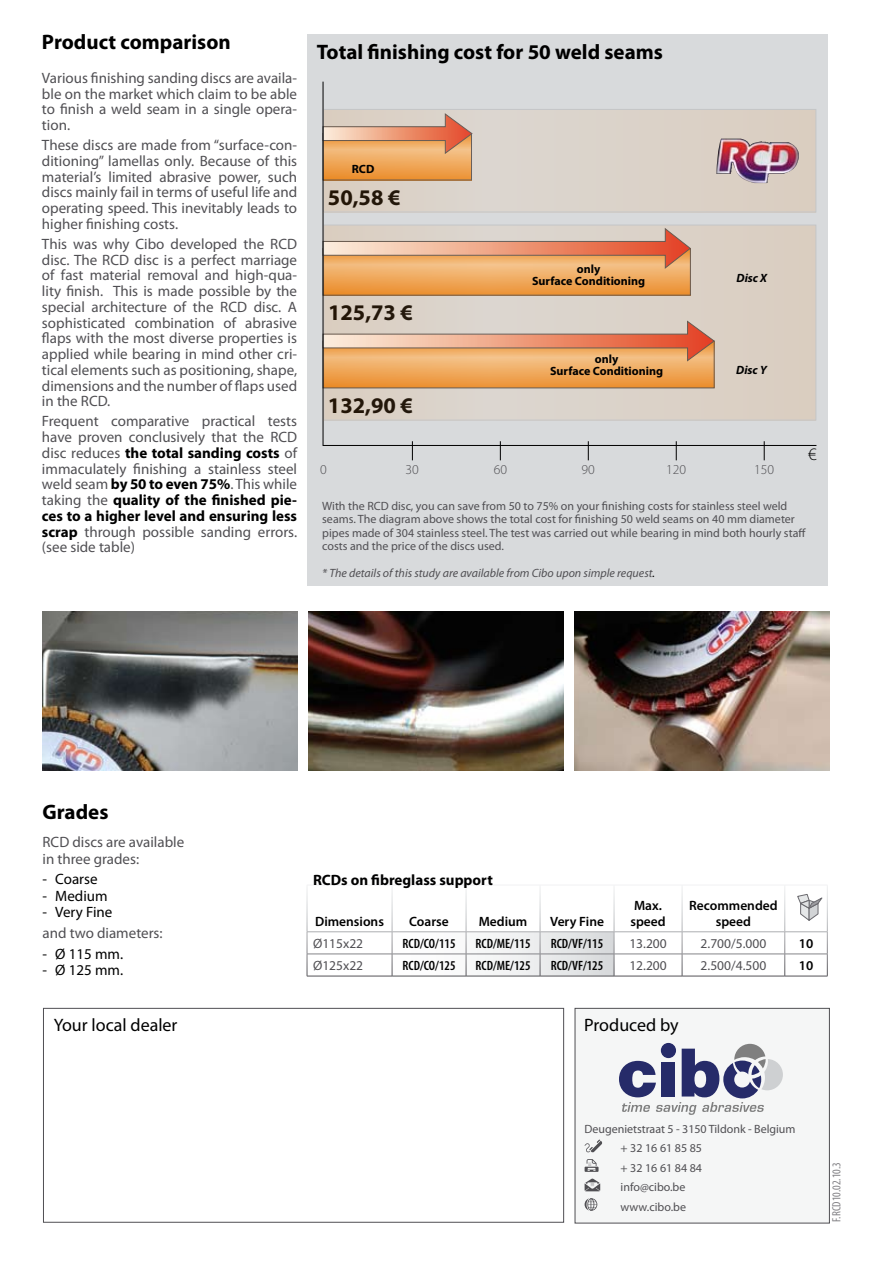
<style>
.page{position:relative;width:893px;height:1263px;background:#fff}
.page>*{position:absolute;margin:0;border:0;box-sizing:border-box;transform-origin:0 0}
.t1{font:700 22.35px "Myriad Pro";color:#000}
.t2{font:700 21px "Myriad Pro";color:#000}
.t3{font:18px "Myriad Pro";color:#000}
.t4{font:300 17.55px "Myriad Pro";color:#000}
.t5{font:15px/15.8px "Myriad Pro";color:#504f53;text-align:justify}
.t6{font:15px "Myriad Pro";color:#000}
.t7{font:700 15px "Myriad Pro";color:#000}
.t8{font:300 13.65px "Myriad Pro";color:#504f53}
.t9{font:600 condensed 13.5px "Myriad Pro";color:#000}
.t10{font:600 13.5px/16.2px "Myriad Pro";color:#000}
.t11{font:13.5px "Myriad Pro";color:#504f53}
.t12{font:12px/19.5px "Myriad Pro";color:#504f53}
.t13{font:italic 12px "Myriad Pro";color:#504f53}
.t14{font:700 12px/12px "Myriad Pro";color:#000;text-align:center}
.t15{font:condensed 12px "Myriad Pro";color:#818084}
.t16{font:italic 700 12px "Myriad Pro";color:#000}
.s1{font-weight:700;color:#000}
.s2{color:#000}
</style>
<div class="page">
<div style="left:307px;top:35px;width:520px;height:551px;background:#d8dadc"></div>
<svg style="left:412px;top:441px;width:1px;height:19px"></svg>
<svg style="left:500px;top:441px;width:1px;height:19px"></svg>
<svg style="left:588px;top:441px;width:1px;height:19px"></svg>
<svg style="left:676px;top:441px;width:1px;height:19px"></svg>
<svg style="left:764px;top:441px;width:1px;height:19px"></svg>
<hr style="left:323px;top:445px;width:493px;height:1px;background:#000">
<hr style="left:323px;top:82px;width:1px;height:364px;background:#000">
<svg style="left:325px;top:111px;width:489px;height:99px"></svg>
<svg style="left:325px;top:227px;width:489px;height:192px;background:#e0bb9b"></svg>
<svg style="left:797px;top:894px;width:26px;height:27px"></svg>
<img style="left:43px;top:611px;width:255px;height:160px">
<img style="left:308px;top:611px;width:255px;height:160px">
<img style="left:574px;top:611px;width:255px;height:160px">
<svg style="left:307px;top:932px;width:1px;height:44px"></svg>
<svg style="left:392px;top:932px;width:223px;height:44px"></svg>
<svg style="left:682px;top:932px;width:1px;height:44px"></svg>
<svg style="left:784px;top:932px;width:1px;height:44px"></svg>
<svg style="left:827px;top:932px;width:1px;height:44px"></svg>
<img style="left:716px;top:139px;width:83px;height:44px">
<div style="left:43px;top:1008px;width:521px;height:214px;border:1px solid #504f53"></div>
<div style="left:575px;top:1008px;width:255px;height:215px;background:#f5f6f6;border:1px solid #504f53"></div>
<svg style="left:619px;top:1044px;width:164px;height:71px"></svg>
<svg style="left:585px;top:1139px;width:17px;height:13px"></svg>
<svg style="left:585px;top:1159px;width:13px;height:13px"></svg>
<svg style="left:585px;top:1178px;width:15px;height:13px"></svg>
<svg style="left:585px;top:1198px;width:12px;height:13px"></svg>
<h2 class="t2" style="left:42px;top:28px;width:190px">Product comparison</h2>
<p class="t5" style="left:42px;top:70px;width:257px">Various finishing sanding discs are availa&shy;ble on the market which claim to be able to finish a weld seam in a single opera&shy;tion.</p>
<p class="t5" style="left:42px;top:137px;width:257px">These discs are made from “surface-con&shy;ditioning” lamellas only. Because of this material’s limited abrasive power, such discs mainly fail in terms of useful life and operating speed. This inevitably leads to higher finishing costs.</p>
<p class="t5" style="left:42px;top:236px;width:257px">This was why Cibo developed the RCD disc. The RCD disc is a perfect marriage of fast material removal and high-qua&shy;lity finish. This is made possible by the special architecture of the RCD disc. A sophisticated combination of abrasive flaps with the most diverse properties is applied while bearing in mind other cri&shy;tical elements such as positioning, shape, dimensions and the number of flaps used in the RCD.</p>
<p class="t5" style="left:42px;top:413px;width:257px">Frequent comparative practical tests have proven conclusively that the RCD disc reduces <span class="s1">the total sanding costs</span> of immaculately finishing a stainless steel weld seam <span class="s1">by 50 to even 75%</span>. This while taking the <span class="s1">quality of the finished pie&shy;ces to a higher level and ensuring less scrap</span> through possible sanding errors. (see side table)</p>
<h2 class="t2" style="left:317px;top:38px;width:348px">Total finishing cost for 50 weld seams</h2>
<p class="t14" style="left:352px;top:162px;width:24px">RCD</p>
<h1 class="t1" style="left:328px;top:185px;width:74px">50,58 €</h1>
<h1 class="t1" style="left:328px;top:300px;width:87px">125,73 €</h1>
<h1 class="t1" style="left:328px;top:393px;width:87px">132,90 €</h1>
<p class="t14" style="left:532px;top:262px;width:115px">only<br>Surface Conditioning</p>
<p class="t14" style="left:550px;top:353px;width:115px">only<br>Surface Conditioning</p>
<p class="t16" style="left:736px;top:270px;width:32px">Disc X</p>
<p class="t16" style="left:736px;top:362px;width:32px">Disc Y</p>
<p class="t8" style="left:320px;top:462px;width:8px">0</p>
<p class="t8" style="left:406px;top:462px;width:15px">30</p>
<p class="t8" style="left:494px;top:462px;width:15px">60</p>
<p class="t8" style="left:582px;top:462px;width:15px">90</p>
<p class="t8" style="left:666px;top:462px;width:21px">120</p>
<p class="t8" style="left:754px;top:462px;width:21px">150</p>
<p class="t4" style="left:808px;top:445px;width:10px">€</p>
<p class="t12" style="left:322px;top:499px;width:485px;line-height:13.5px">With the RCD disc, you can save from 50 to 75% on your finishing costs for stainless steel weld seams. The diagram above shows the total cost for finishing 50 weld seams on 40 mm diameter pipes made of 304 stainless steel. The test was carried out while bearing in mind both hourly staff costs and the price of the discs used.</p>
<p class="t13" style="left:322px;top:566px;width:334px">* The details of this study are available from Cibo upon simple request<span class="s2">.</span></p>
<h2 class="t2" style="left:43px;top:798px;width:67px">Grades</h2>
<p class="t5" style="left:43px;top:834px;width:143px;line-height:16.5px">RCD discs are available in three grades:</p>
<p class="t6" style="left:43px;top:870px;width:57px">- Coarse</p>
<p class="t6" style="left:43px;top:887px;width:67px">- Medium</p>
<p class="t6" style="left:43px;top:903px;width:71px">- Very Fine</p>
<p class="t5" style="left:43px;top:925px;width:122px">and two diameters:</p>
<p class="t6" style="left:43px;top:945px;width:82px">- Ø 115 mm.</p>
<p class="t6" style="left:43px;top:961px;width:82px">- Ø 125 mm.</p>
<p class="t7" style="left:313px;top:870px;width:181px">RCDs on fibreglass support</p>
<p class="t10" style="left:315px;top:913px;width:70px">Dimensions</p>
<p class="t10" style="left:409px;top:913px;width:41px">Coarse</p>
<p class="t10" style="left:479px;top:913px;width:50px">Medium</p>
<p class="t10" style="left:550px;top:913px;width:55px">Very Fine</p>
<p class="t10" style="left:630px;top:897px;width:37px">Max. speed</p>
<p class="t10" style="left:689px;top:897px;width:90px;text-align:center">Recommended speed</p>
<p class="t11" style="left:313px;top:935px;width:52px">Ø115x22</p>
<p class="t9" style="left:403px;top:936px;width:54px">RCD/CO/115</p>
<p class="t9" style="left:475px;top:936px;width:57px">RCD/ME/115</p>
<p class="t9" style="left:551px;top:936px;width:54px">RCD/VF/115</p>
<p class="t11" style="left:629px;top:935px;width:39px">13.200</p>
<p class="t11" style="left:701px;top:935px;width:67px">2.700/5.000</p>
<p class="t10" style="left:799px;top:935px;width:16px">10</p>
<p class="t11" style="left:313px;top:957px;width:52px">Ø125x22</p>
<p class="t9" style="left:403px;top:958px;width:54px">RCD/CO/125</p>
<p class="t9" style="left:475px;top:958px;width:57px">RCD/ME/125</p>
<p class="t9" style="left:551px;top:958px;width:54px">RCD/VF/125</p>
<p class="t11" style="left:629px;top:957px;width:39px">12.200</p>
<p class="t11" style="left:701px;top:957px;width:67px">2.500/4.500</p>
<p class="t10" style="left:799px;top:957px;width:16px">10</p>
<p class="t3" style="left:54px;top:1013px;width:125px">Your local dealer</p>
<p class="t3" style="left:584px;top:1014px;width:96px">Produced by</p>
<p class="t12" style="left:621px;top:1119px;width:176px;text-indent:-36px">Deugenietstraat 5 - 3150 Tildonk - Belgium + 32 16 61 85 85<br>+ 32 16 61 84 84<br>info@cibo.be<br>www.cibo.be</p>
<p class="t15" style="left:829px;top:1221px;width:61px;rotate:-90deg">F.RCD10.02.10.3</p>
</div>
